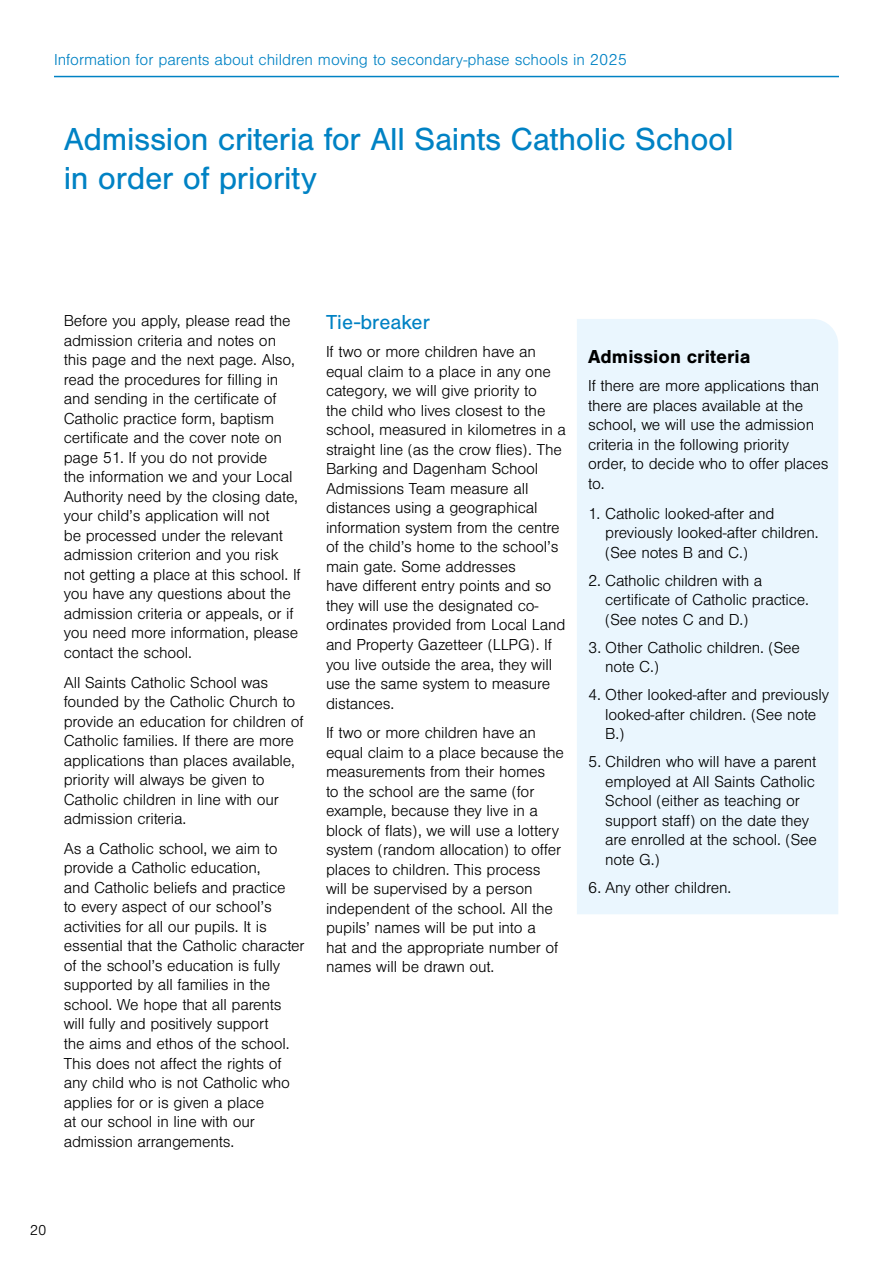
<style>
.page{position:relative;width:893px;height:1263px;background:#fff}
.page>*{position:absolute;margin:0;border:0;box-sizing:border-box;transform-origin:0 0}
.t1{font:33px/39.6px "Nimbus San";letter-spacing:-.01em;color:#0082c4}
.t2{font:21px "Nimbus San";color:#0082c4}
.t3{font:700 19.5px "Nimbus San";color:#000}
.t4{font:300 16.5px/19.5px "Nimbus San";letter-spacing:-.01em;color:#000}
.t5{font:300 16.5px "Nimbus San";color:#0082c4}
.t6{font:300 15px "Nimbus San";color:#000}
</style>
<div class="page">
<hr style="left:54px;top:76px;width:785px;height:1px;background:#0082c4">
<div style="left:577px;top:319px;width:261px;height:595px;background:#eaf6fe"></div>
<p class="t5" style="left:54px;top:51px;width:574px">Information for parents about children moving to secondary-phase schools in 2025</p>
<h1 class="t1" style="left:64px;top:119px;width:671px">Admission criteria for All Saints Catholic School in order of priority</h1>
<p class="t4" style="left:64px;top:312px;width:238px">Before you apply, please read the admission criteria and notes on this page and the next page. Also, read the procedures for filling in and sending in the certificate of<br>Catholic practice form, baptism certificate and the cover note on page 51. If you do not provide<br>the information we and your Local<br>Authority need by the closing date, your child’s application will not<br>be processed under the relevant admission criterion and you risk not getting a place at this school. If you have any questions about the admission criteria or appeals, or if you need more information, please contact the school.</p>
<p class="t4" style="left:64px;top:673px;width:241px">All Saints Catholic School was founded by the Catholic Church to provide an education for children of<br>Catholic families. If there are more applications than places available, priority will always be given to<br>Catholic children in line with our admission criteria.</p>
<p class="t4" style="left:64px;top:839px;width:242px">As a Catholic school, we aim to provide a Catholic education,<br>and Catholic beliefs and practice<br>to every aspect of our school’s activities for all our pupils. It is essential that the Catholic character of the school’s education is fully supported by all families in the school. We hope that all parents will fully and positively support<br>the aims and ethos of the school.<br>This does not affect the rights of any child who is not Catholic who applies for or is given a place<br>at our school in line with our admission arrangements.</p>
<p class="t2" style="left:326px;top:311px;width:106px">Tie-breaker</p>
<p class="t4" style="left:326px;top:343px;width:241px">If two or more children have an equal claim to a place in any one category, we will give priority to<br>the child who lives closest to the school, measured in kilometres in a straight line (as the crow flies). The<br>Barking and Dagenham School<br>Admissions Team measure all distances using a geographical information system from the centre of the child’s home to the school’s main gate. Some addresses<br>have different entry points and so they will use the designated co&shy;ordinates provided from Local Land and Property Gazetteer (LLPG). If you live outside the area, they will use the same system to measure distances.</p>
<p class="t4" style="left:326px;top:723px;width:240px">If two or more children have an equal claim to a place because the measurements from their homes<br>to the school are the same (for example, because they live in a block of flats), we will use a lottery system (random allocation) to offer places to children. This process will be supervised by a person independent of the school. All the pupils’ names will be put into a<br>hat and the appropriate number of names will be drawn out.</p>
<p class="t3" style="left:588px;top:346px;width:164px">Admission criteria</p>
<p class="t4" style="left:588px;top:377px;width:242px">If there are more applications than there are places available at the school, we will use the admission criteria in the following priority order, to decide who to offer places to.</p>
<p class="t4" style="left:605px;top:504px;width:215px;text-indent:-17px">1. Catholic looked-after and previously looked-after children. (See notes B and C.)</p>
<p class="t4" style="left:605px;top:571px;width:205px;text-indent:-17px">2. Catholic children with a certificate of Catholic practice. (See notes C and D.)</p>
<p class="t4" style="left:605px;top:638px;width:196px;text-indent:-17px">3. Other Catholic children. (See note C.)</p>
<p class="t4" style="left:605px;top:685px;width:225px;text-indent:-17px">4. Other looked-after and previously looked-after children. (See note<br>B.)</p>
<p class="t4" style="left:605px;top:752px;width:213px;text-indent:-17px">5. Children who will have a parent employed at All Saints Catholic<br>School (either as teaching or support staff) on the date they are enrolled at the school. (See note G.)</p>
<p class="t4" style="left:588px;top:878px;width:145px">6. Any other children.</p>
<p class="t6" style="left:30px;top:1222px;width:18px">20</p>
</div>
